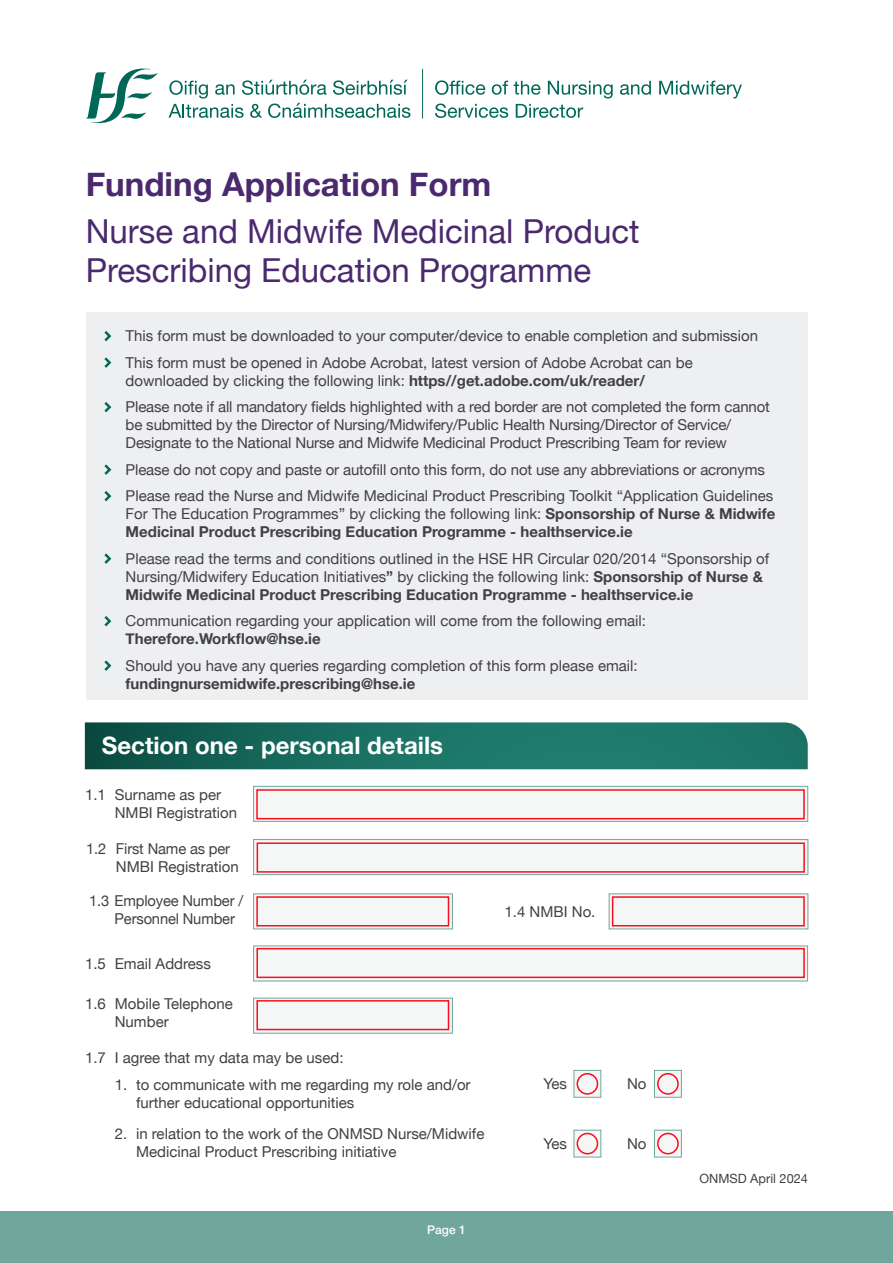
<style>
.page{position:relative;width:893px;height:1263px;background:#fff}
.page>*{position:absolute;margin:0;border:0;box-sizing:border-box;transform-origin:0 0}
.t1{font:33px/39px "Helvetica Neue";color:#4b296f}
.t2{font:700 33px "Helvetica Neue";color:#4b296f}
.t3{font:700 24px "Helvetica Neue";color:#fff}
.t4{font:15px/18px "Helvetica Neue";color:#414042}
.t5{font:700 15px/18px "Helvetica Neue";color:#414042}
.t6{font:12.75px "Helvetica Neue";color:#414042}
.t7{font:500 12px "Helvetica Neue LT Pro";color:#fff}
.s1{font-weight:700}
.s2{font-weight:400}
</style>
<div class="page">
<div style="left:0;top:1211px;width:893px;height:52px;background:#71a69c"></div>
<div style="left:253px;top:839px;width:555px;height:36px;background:#f5f7f7;border:1px solid #71a69c"></div>
<div style="left:253px;top:786px;width:555px;height:35px;background:#f5f7f7;border:1px solid #71a69c"></div>
<div style="left:609px;top:894px;width:199px;height:35px;background:#f5f7f7;border:1px solid #71a69c"></div>
<div style="left:253px;top:894px;width:200px;height:35px;background:#f5f7f7;border:1px solid #71a69c"></div>
<svg style="left:85px;top:722px;width:723px;height:47px;background:#1b7063"></svg>
<svg style="left:169px;top:80px;width:241px;height:38px"></svg>
<svg style="left:435px;top:80px;width:50px;height:15px"></svg>
<svg style="left:492px;top:81px;width:16px;height:14px"></svg>
<svg style="left:620px;top:81px;width:31px;height:14px"></svg>
<svg style="left:659px;top:81px;width:83px;height:17px"></svg>
<svg style="left:435px;top:104px;width:73px;height:14px"></svg>
<svg style="left:514px;top:81px;width:99px;height:37px"></svg>
<hr style="left:422px;top:69px;width:1px;height:50px;background:#006857">
<svg style="left:86px;top:68px;width:72px;height:56px"></svg>
<div style="left:253px;top:946px;width:555px;height:35px;background:#f5f7f7"></div>
<div style="left:253px;top:998px;width:200px;height:35px;background:#f5f7f7;border:1px solid #71a69c"></div>
<div style="left:654px;top:1070px;width:28px;height:27px;background:#f5f7f7;border:1px solid #71a69c"></div>
<div style="left:654px;top:1130px;width:28px;height:27px;background:#f5f7f7;border:1px solid #71a69c"></div>
<div style="left:574px;top:1070px;width:27px;height:27px;background:#f5f7f7;border:1px solid #71a69c"></div>
<svg style="left:574px;top:1130px;width:27px;height:27px"></svg>
<div style="left:86px;top:312px;width:722px;height:387px;background:#eeeff1"></div>
<svg style="left:104px;top:331px;width:7px;height:10px"></svg>
<svg style="left:104px;top:357px;width:7px;height:11px"></svg>
<svg style="left:104px;top:402px;width:7px;height:10px"></svg>
<svg style="left:104px;top:464px;width:7px;height:11px"></svg>
<svg style="left:104px;top:491px;width:7px;height:10px"></svg>
<svg style="left:104px;top:553px;width:7px;height:11px"></svg>
<svg style="left:104px;top:616px;width:7px;height:10px"></svg>
<svg style="left:104px;top:660px;width:7px;height:11px"></svg>
<div style="left:257px;top:842px;width:548px;height:31px;border:2px solid #fc0d1b"></div>
<div style="left:256px;top:789px;width:549px;height:30px;border:2px solid #fc0d1b"></div>
<div style="left:612px;top:896px;width:193px;height:30px;border:2px solid #fc0d1b"></div>
<div style="left:256px;top:896px;width:193px;height:30px;border:2px solid #fc0d1b"></div>
<div style="left:256px;top:948px;width:549px;height:30px;border:2px solid #fc0d1b"></div>
<div style="left:256px;top:1000px;width:193px;height:30px;border:2px solid #fc0d1b"></div>
<div style="left:577px;top:1073px;width:21px;height:22px;border:2px solid #fc0d1b;border-radius:50%"></div>
<div style="left:577px;top:1133px;width:21px;height:21px;border:2px solid #fc0d1b;border-radius:50%"></div>
<div style="left:657px;top:1073px;width:22px;height:22px;border:2px solid #fc0d1b;border-radius:50%"></div>
<div style="left:657px;top:1133px;width:22px;height:21px;border:2px solid #fc0d1b;border-radius:50%"></div>
<h1 class="t2" style="left:86px;top:158px;width:407px">Funding Application Form</h1>
<h1 class="t1" style="left:86px;top:214px;width:555px">Nurse and Midwife Medicinal Product<br>Prescribing Education Programme</h1>
<p class="t4" style="left:126px;top:324px;width:634px;line-height:26.5px">This form must be downloaded to your computer/device to enable completion and submission<br>This form must be opened in Adobe Acrobat, latest version of Adobe Acrobat can be</p>
<p class="t4" style="left:126px;top:368px;width:646px;line-height:26.5px">downloaded by clicking the following link: <span class="s1">https//get.adobe.com/uk/reader/<br></span>Please note if all mandatory fields highlighted with a red border are not completed the form cannot</p>
<p class="t4" style="left:126px;top:417px;width:607px">be submitted by the Director of Nursing/Midwifery/Public Health Nursing/Director of Service/<br>Designate to the National Nurse and Midwife Medicinal Product Prescribing Team for review</p>
<p class="t4" style="left:126px;top:457px;width:649px;line-height:26.5px">Please do not copy and paste or autofill onto this form, do not use any abbreviations or acronyms<br>Please read the Nurse and Midwife Medicinal Product Prescribing Toolkit “Application Guidelines</p>
<p class="t5" style="left:126px;top:505px;width:651px"><span class="s2">For The Education Programmes” by clicking the following link:</span> Sponsorship of Nurse &amp; Midwife<br>Medicinal Product Prescribing Education Programme - healthservice.ie</p>
<p class="t4" style="left:126px;top:550px;width:645px">Please read the terms and conditions outlined in the HSE HR Circular 020/2014 “Sponsorship of<br>Nursing/Midwifery Education Initiatives<span class="s1">”</span> by clicking the following link: <span class="s1">Sponsorship of Nurse &amp;<br>Midwife Medicinal Product Prescribing Education Programme - healthservice.ie</span></p>
<p class="t4" style="left:126px;top:613px;width:522px">Communication regarding your application will come from the following email:</p>
<p class="t5" style="left:126px;top:630px;width:197px">Therefore.Workflow@hse.ie</p>
<p class="t4" style="left:126px;top:657px;width:514px">Should you have any queries regarding completion of this form please email:</p>
<p class="t5" style="left:126px;top:675px;width:291px">fundingnursemidwife.prescribing@hse.ie</p>
<h2 class="t3" style="left:102px;top:727px;width:343px">Section one - personal details</h2>
<p class="t4" style="left:115px;top:787px;width:124px;text-indent:-30px">1.1 Surname as per<br>NMBI Registration</p>
<p class="t4" style="left:116px;top:840px;width:124px;text-indent:-30px">1.2 First Name as per<br>NMBI Registration</p>
<p class="t4" style="left:115px;top:893px;width:130px;text-indent:-26px">1.3 Employee Number /<br>Personnel Number</p>
<p class="t4" style="left:85px;top:955px;width:127px">1.5 Email Address</p>
<p class="t4" style="left:115px;top:996px;width:120px;text-indent:-30px">1.6 Mobile Telephone<br>Number</p>
<p class="t4" style="left:85px;top:1050px;width:260px">1.7 I agree that my data may be used:</p>
<p class="t4" style="left:136px;top:1076px;width:336px;text-indent:-21px">1. to communicate with me regarding my role and/or further educational opportunities</p>
<p class="t4" style="left:136px;top:1125px;width:350px;text-indent:-21px">2. in relation to the work of the ONMSD Nurse/Midwife<br>Medicinal Product Prescribing initiative</p>
<p class="t4" style="left:505px;top:903px;width:92px">1.4 NMBI No.</p>
<p class="t4" style="left:543px;top:1075px;width:25px">Yes</p>
<p class="t4" style="left:543px;top:1135px;width:25px">Yes</p>
<p class="t7" style="left:427px;top:1223px;width:40px">Page 1</p>
<p class="t4" style="left:627px;top:1075px;width:21px">No</p>
<p class="t4" style="left:627px;top:1135px;width:21px">No</p>
<p class="t6" style="left:699px;top:1169px;width:110px">ONMSD April 2024</p>
</div>
